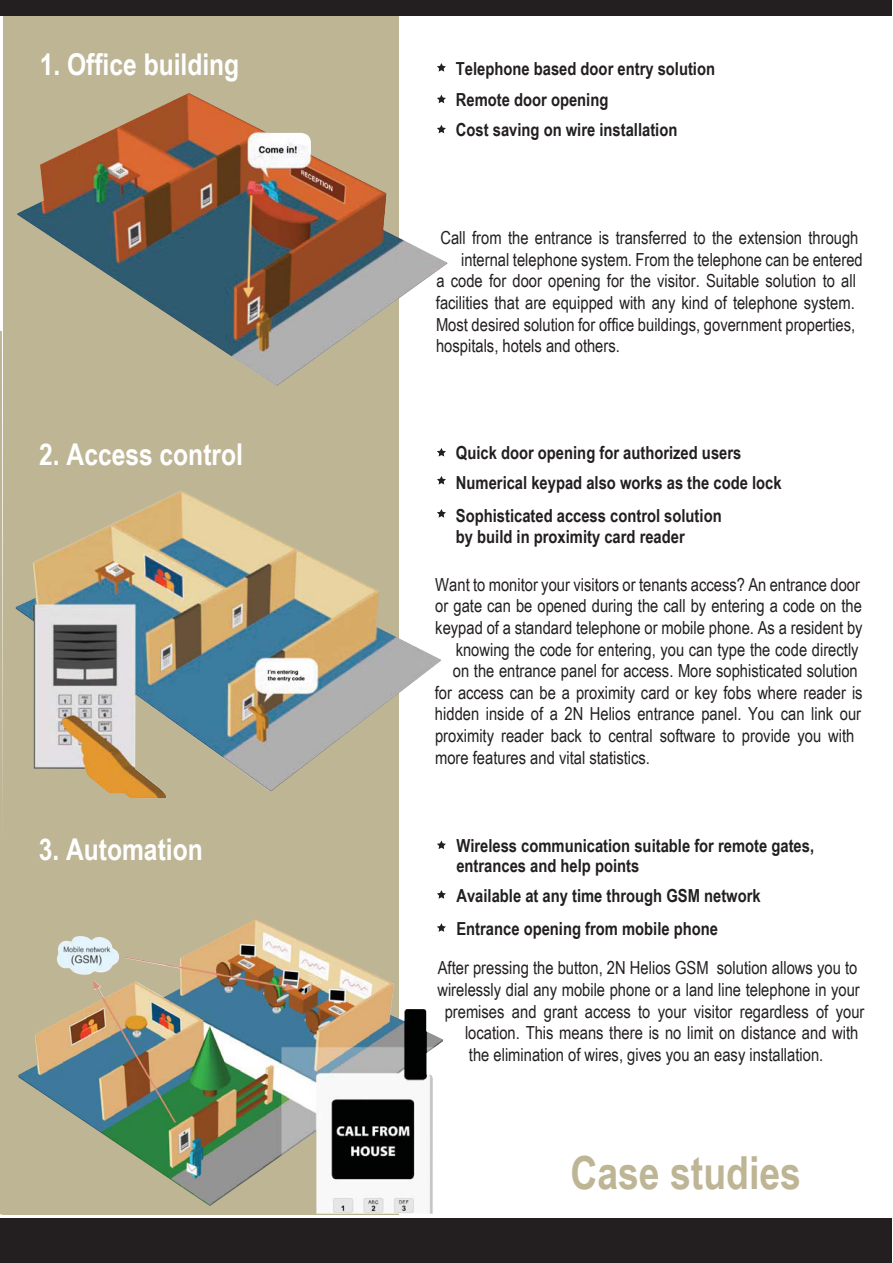
<style>
.page{position:relative;width:893px;height:1263px;background:#fff}
.page>*{position:absolute;margin:0;border:0;box-sizing:border-box;transform-origin:0 0}
.t1{font:700 45.6px "Arial Narrow";color:#beb595}
.t2{font:700 30px "Arial Narrow";color:#fff}
.t3{font:18px "Arial Narrow";color:#231f20}
.t4{font:700 18px/33px "Arial Narrow";color:#231f20}
</style>
<div class="page">
<svg style="left:0;top:331px;width:3px;height:688px"></svg>
<div style="left:3px;top:0;width:396px;height:1214px;background:#beb595"></div>
<img style="left:17px;top:93px;width:430px;height:293px">
<svg style="left:437px;top:840px;width:9px;height:9px"></svg>
<svg style="left:437px;top:890px;width:9px;height:9px"></svg>
<svg style="left:443px;top:926px;width:3px;height:6px"></svg>
<div style="left:0;top:1219px;width:892px;height:44px;background:#231f20"></div>
<svg style="left:437px;top:63px;width:9px;height:9px"></svg>
<svg style="left:437px;top:95px;width:9px;height:8px"></svg>
<svg style="left:437px;top:125px;width:9px;height:8px"></svg>
<svg style="left:437px;top:448px;width:9px;height:8px"></svg>
<svg style="left:437px;top:476px;width:9px;height:8px"></svg>
<svg style="left:441px;top:509px;width:5px;height:9px"></svg>
<img style="left:16px;top:491px;width:425px;height:307px">
<img style="left:0;top:1019px;width:28px;height:200px">
<img style="left:18px;top:919px;width:425px;height:295px">
<div style="left:0;top:0;width:892px;height:15px;background:#231f20"></div>
<h2 class="t2" style="left:40px;top:42px;width:201px">1. Office building</h2>
<h2 class="t2" style="left:39px;top:432px;width:205px">2. Access control</h2>
<h2 class="t2" style="left:39px;top:827px;width:166px">3. Automation</h2>
<p class="t4" style="left:456px;top:52px;width:261px;line-height:30.8px">Telephone based door entry solution<br>Remote door opening<br>Cost saving on wire installation</p>
<p class="t3" style="left:440px;top:225px;width:420px">Call from the entrance is transferred to the extension through</p>
<p class="t3" style="left:461px;top:246px;width:403px">internal telephone system. From the telephone can be entered</p>
<p class="t3" style="left:436px;top:268px;width:421px">a code for door opening for the visitor. Suitable solution to all</p>
<p class="t3" style="left:436px;top:289px;width:420px">facilities that are equipped with any kind of telephone system.</p>
<p class="t3" style="left:436px;top:311px;width:421px">Most desired solution for office buildings, government properties,</p>
<p class="t3" style="left:436px;top:333px;width:185px">hospitals, hotels and others.</p>
<p class="t4" style="left:456px;top:435px;width:287px">Quick door opening for authorized users</p>
<p class="t4" style="left:456px;top:465px;width:327px">Numerical keypad also works as the code lock<br>Sophisticated access control solution</p>
<p class="t4" style="left:456px;top:519px;width:230px">by build in proximity card reader</p>
<p class="t3" style="left:435px;top:571px;width:426px">Want to monitor your visitors or tenants access? An entrance door</p>
<p class="t3" style="left:435px;top:593px;width:428px">or gate can be opened during the call by entering a code on the</p>
<p class="t3" style="left:435px;top:614px;width:429px">keypad of a standard telephone or mobile phone. As a resident by</p>
<p class="t3" style="left:456px;top:636px;width:404px">knowing the code for entering, you can type the code directly</p>
<p class="t3" style="left:453px;top:658px;width:406px">on the entrance panel for access. More sophisticated solution</p>
<p class="t3" style="left:435px;top:679px;width:429px">for access can be a proximity card or key fobs where reader is</p>
<p class="t3" style="left:435px;top:701px;width:428px">hidden inside of a 2N Helios entrance panel. You can link our</p>
<p class="t3" style="left:435px;top:722px;width:421px">proximity reader back to central software to provide you with</p>
<p class="t3" style="left:435px;top:744px;width:216px">more features and vital statistics.</p>
<p class="t4" style="left:456px;top:835px;width:359px;line-height:19.5px">Wireless communication suitable for remote gates, entrances and help points</p>
<p class="t4" style="left:456px;top:878px;width:306px">Available at any time through GSM network<br>Entrance opening from mobile phone</p>
<p class="t3" style="left:438px;top:955px;width:421px">After pressing the button, 2N Helios GSM solution allows you to</p>
<p class="t3" style="left:437px;top:976px;width:424px">wirelessly dial any mobile phone or a land line telephone in your</p>
<p class="t3" style="left:445px;top:998px;width:421px">premises and grant access to your visitor regardless of your</p>
<p class="t3" style="left:465px;top:1019px;width:395px">location. This means there is no limit on distance and with</p>
<p class="t3" style="left:469px;top:1041px;width:356px">the elimination of wires, gives you an easy installation.</p>
<h1 class="t1" style="left:570px;top:1138px;width:232px">Case studies</h1>
</div>
